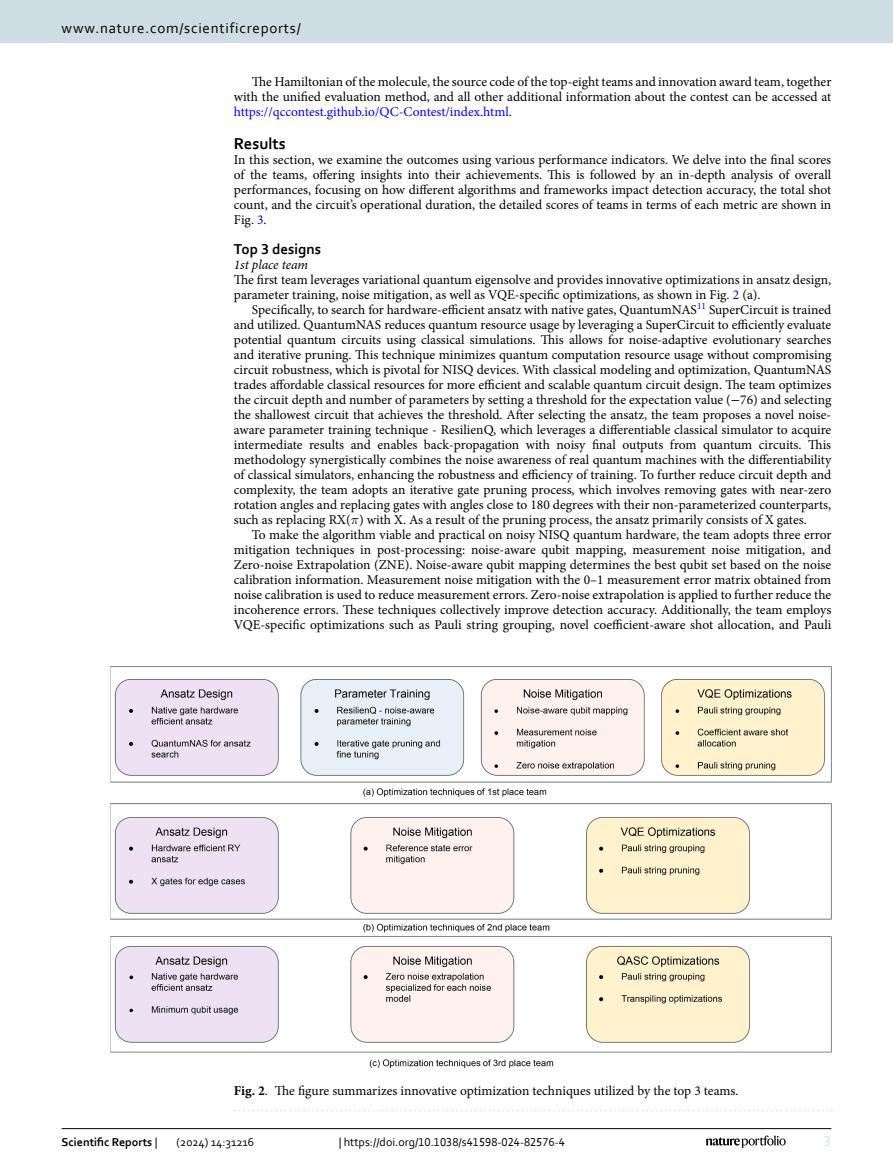
<style>
.page{position:relative;width:893px;height:1174px;background:#fff}
.page>*{position:absolute;margin:0;border:0;box-sizing:border-box;transform-origin:0 0}
.Head_1{font:700 16.5px "Corbel";color:#000}
.t1{font:15px "Corbel";letter-spacing:.05em;color:#000}
.Head_2{font:700 15px "Corbel";color:#000}
.t2{font:15px "Corbel";color:#d9e4eb}
.Body_Text_Indent{font:13.5px/15px "Minion Pro";letter-spacing:-.005em;color:#000;text-align:justify}
.Body_Text{font:13.5px/15px "Minion Pro";color:#000;text-align:justify}
.Figure_Caption{font:13.5px "Minion Pro";color:#000}
.Head_3_after_2{font:italic 13.5px "Minion Pro";letter-spacing:-.005em;color:#000}
.t3{font:12px "Corbel";color:#000}
.t4{font:700 12px "Corbel";color:#000}
.s1{color:#00f}
.s2{font-family:"STIX"}
.s3{font-family:"LM Math Italic 9"}
.s4{font-weight:700}
.s5{font-weight:400}
</style>
<div class="page">
<img style="left:110px;top:666px;width:721px;height:401px">
<svg style="left:235px;top:1110px;width:597px;height:1px"></svg>
<hr style="left:62px;top:1128px;width:769px;height:1px;background:#000">
<svg style="left:706px;top:1135px;width:80px;height:12px"></svg>
<div style="left:0;top:0;width:893px;height:43px;background:#cedde4"></div>
<p class="t1" style="left:62px;top:18px;width:241px">www.nature.com/scientificreports/</p>
<p class="Body_Text_Indent" style="left:234px;top:74px;width:599px;text-indent:18px">The Hamiltonian of the molecule, the source code of the top-eight teams and innovation award team, together with the unified evaluation method, and all other additional information about the contest can be accessed at <span class="s1">https://qccontest.github.io/QC-Contest/index.html</span>.</p>
<p class="Head_1" style="left:234px;top:133px;width:53px">Results</p>
<p class="Body_Text" style="left:234px;top:152px;width:599px">In this section, we examine the outcomes using various performance indicators. We delve into the final scores of the teams, offering insights into their achievements. This is followed by an in-depth analysis of overall performances, focusing on how different algorithms and frameworks impact detection accuracy, the total shot count, and the circuit’s operational duration, the detailed scores of teams in terms of each metric are shown in Fig. <span class="s1">3</span>.</p>
<p class="Head_2" style="left:234px;top:239px;width:89px">Top 3 designs</p>
<p class="Head_3_after_2" style="left:234px;top:255px;width:76px">1st place team</p>
<p class="Body_Text" style="left:234px;top:272px;width:599px">The first team leverages variational quantum eigensolve and provides innovative optimizations in ansatz design, parameter training, noise mitigation, as well as VQE-specific optimizations, as shown in Fig. <span class="s1">2</span> (a).</p>
<p class="Body_Text_Indent" style="left:234px;top:302px;width:599px;text-indent:18px">Specifically, to search for hardware-efficient ansatz with native gates, QuantumNAS<sup>11</sup> SuperCircuit is trained and utilized. QuantumNAS reduces quantum resource usage by leveraging a SuperCircuit to efficiently evaluate potential quantum circuits using classical simulations. This allows for noise-adaptive evolutionary searches and iterative pruning. This technique minimizes quantum computation resource usage without compromising circuit robustness, which is pivotal for NISQ devices. With classical modeling and optimization, QuantumNAS trades affordable classical resources for more efficient and scalable quantum circuit design. The team optimizes the circuit depth and number of parameters by setting a threshold for the expectation value (<span class="s2">−</span>76) and selecting the shallowest circuit that achieves the threshold. After selecting the ansatz, the team proposes a novel noise&shy;aware parameter training technique - ResilienQ, which leverages a differentiable classical simulator to acquire intermediate results and enables back-propagation with noisy final outputs from quantum circuits. This methodology synergistically combines the noise awareness of real quantum machines with the differentiability of classical simulators, enhancing the robustness and efficiency of training. To further reduce circuit depth and complexity, the team adopts an iterative gate pruning process, which involves removing gates with near-zero rotation angles and replacing gates with angles close to 180 degrees with their non-parameterized counterparts, such as replacing RX(<span class="s3">π</span>) with X. As a result of the pruning process, the ansatz primarily consists of X gates.</p>
<p class="Body_Text_Indent" style="left:234px;top:527px;width:599px;text-indent:18px">To make the algorithm viable and practical on noisy NISQ quantum hardware, the team adopts three error mitigation techniques in post-processing: noise-aware qubit mapping, measurement noise mitigation, and Zero-noise Extrapolation (ZNE). Noise-aware qubit mapping determines the best qubit set based on the noise calibration information. Measurement noise mitigation with the 0–1 measurement error matrix obtained from noise calibration is used to reduce measurement errors. Zero-noise extrapolation is applied to further reduce the incoherence errors. These techniques collectively improve detection accuracy. Additionally, the team employs VQE-specific optimizations such as Pauli string grouping, novel coefficient-aware shot allocation, and Pauli</p>
<p class="Figure_Caption" style="left:234px;top:1082px;width:506px"><span class="s4">Fig. 2</span>. The figure summarizes innovative optimization techniques utilized by the top 3 teams.</p>
<p class="t4" style="left:62px;top:1134px;width:97px">Scientific Reports <span class="s5">|</span></p>
<p class="t3" style="left:177px;top:1134px;width:79px">(2024) 14:31216</p>
<p class="t3" style="left:339px;top:1134px;width:228px">| https://doi.org/10.1038/s41598-024-82576-4</p>
<p class="t2" style="left:824px;top:1132px;width:9px">3</p>
</div>
